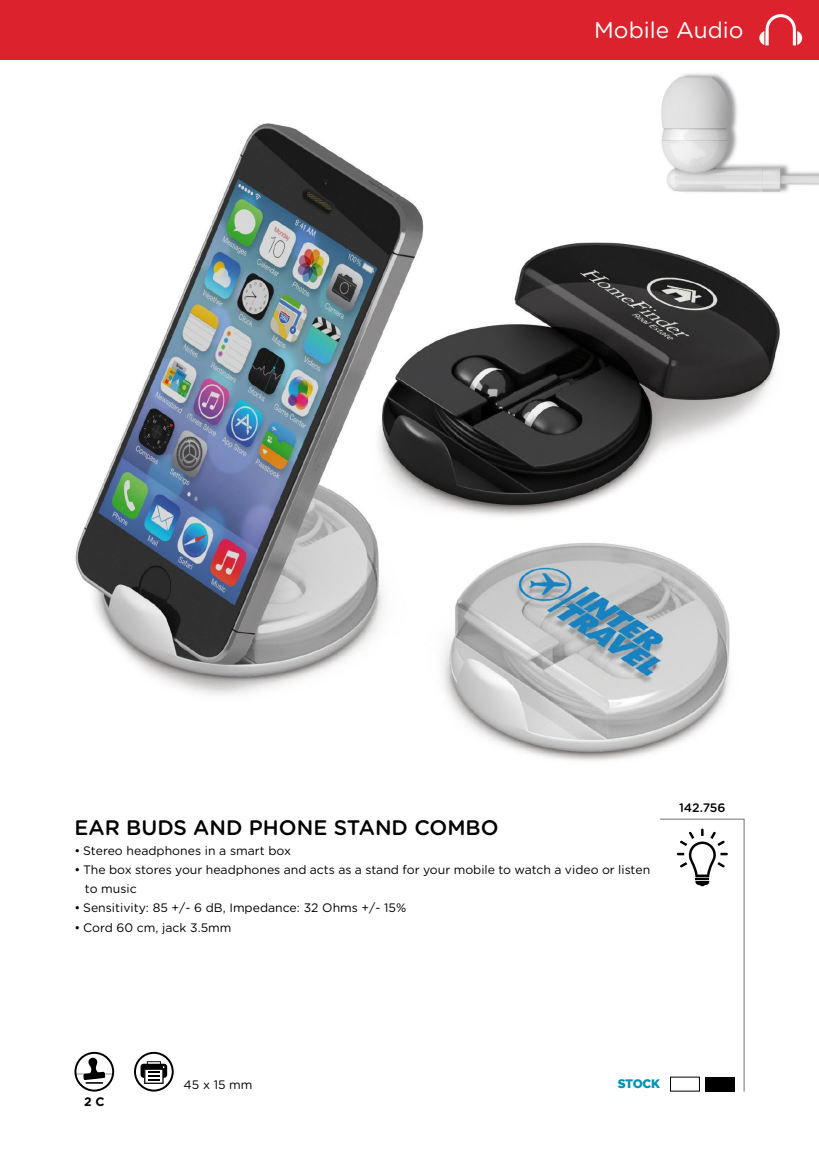
<style>
.page{position:relative;width:819px;height:1166px;background:#fff}
.page>*{position:absolute;margin:0;border:0;box-sizing:border-box;transform-origin:0 0}
.t1{font:22.75px "Gotham Rounded";color:#fff}
.t2{font:500 21px "Gotham Rounded";color:#000}
.t3{font:12.25px/19.2px "Gotham Rounded";color:#000}
.t4{font:500 12.25px "Gotham Rounded";color:#000}
.t5{font:900 12.25px "Gotham";letter-spacing:-.035em;color:#0093b4}
.t6{font:700 12.25px "Gotham Rounded";color:#000}
</style>
<div class="page">
<img style="left:75px;top:73px;width:744px;height:688px">
<div style="left:0;top:0;width:819px;height:60px;background:#dc222d"></div>
<svg style="left:759px;top:14px;width:43px;height:31px"></svg>
<svg style="left:134px;top:1052px;width:40px;height:39px"></svg>
<svg style="left:660px;top:818px;width:85px;height:274px"></svg>
<svg style="left:74px;top:1052px;width:40px;height:39px"></svg>
<h1 class="t1" style="left:594px;top:15px;width:151px">Mobile Audio</h1>
<h2 class="t2" style="left:74px;top:813px;width:68px">EAR BUDS</h2>
<h2 class="t2" style="left:193px;top:813px;width:87px">AND PHON</h2>
<h2 class="t2" style="left:313px;top:813px;width:183px">E STAND COM BO</h2>
<p class="t3" style="left:74px;top:840px;width:218px">• Stereo headphones in a smart box</p>
<p class="t3" style="left:85px;top:859px;width:566px;text-indent:-10px">• The box stores your headphones and acts as a stand for your mobile to watch a video or listen to music</p>
<p class="t3" style="left:74px;top:898px;width:333px">• Sensitivity: 85 +/- 6 dB, Impedance: 32 Ohms +/- 15%</p>
<p class="t3" style="left:74px;top:917px;width:159px">• Cord 60 cm, jack 3.5mm</p>
<p class="t4" style="left:679px;top:799px;width:48px">142.756</p>
<p class="t6" style="left:84px;top:1092px;width:22px">2 C</p>
<p class="t3" style="left:184px;top:1074px;width:70px">45 x 15 mm</p>
<p class="t5" style="left:617px;top:1076px;width:44px">STOCK</p>
</div>
